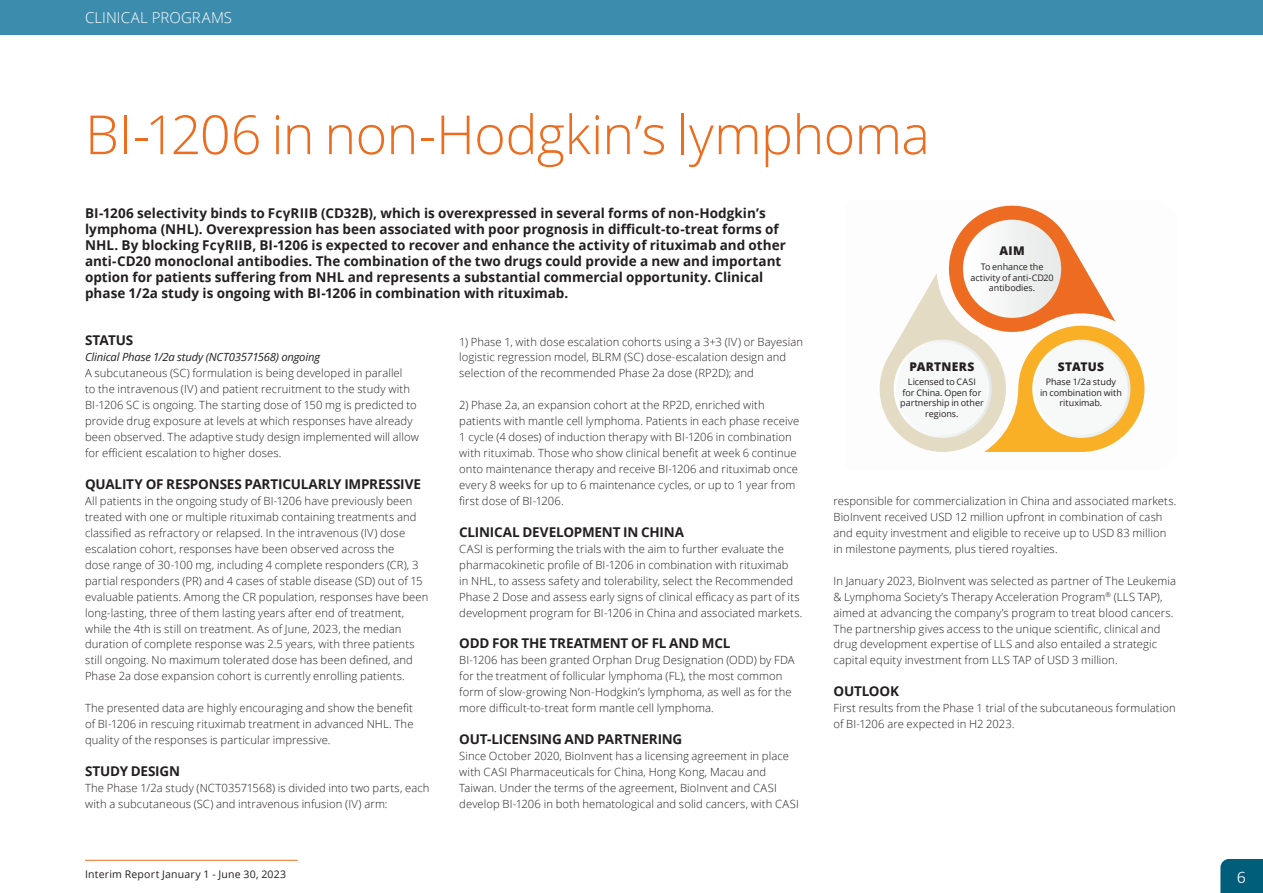
<style>
.page{position:relative;width:1263px;height:893px;background:#fff}
.page>*{position:absolute;margin:0;border:0;box-sizing:border-box;transform-origin:0 0}
.t1{font:300 54px "Open Sans";letter-spacing:-.015em;color:#ec6c20}
.t2{font:300 18px "Calibri";color:#fff}
.t3{font:300 15px "Open Sans";letter-spacing:.005em;color:#fff}
.t4{font:700 13.5px/15.9px "Open Sans";color:#231f20}
.t5{font:700 13.5px "Open Sans";letter-spacing:-.02em;color:#231f20}
.t6{font:800 12px "Open Sans";letter-spacing:.025em;color:#231f20}
.t7{font:300 11.25px/15.9px "Open Sans";letter-spacing:.01em;color:#231f20}
.t8{font:italic 11.25px "Open Sans";letter-spacing:-.015em;color:#231f20}
.t9{font:10.5px "Open Sans";letter-spacing:.02em;color:#231f20}
.t10{font:9px/10.5px "Open Sans";letter-spacing:-.005em;color:#231f20;text-align:center}
</style>
<div class="page">
<svg style="left:1220px;top:859px;width:43px;height:34px"></svg>
<hr style="left:85px;top:860px;width:213px;height:1px;background:#ec6c20">
<div style="left:0;top:0;width:1263px;height:34px;background:#3c8cad"></div>
<svg style="left:879px;top:205px;width:265px;height:247px"></svg>
<svg style="left:894px;top:340px;width:98px;height:98px"></svg>
<div style="left:963px;top:220px;width:98px;height:98px;background:#f1f3f2;border-radius:49px"></div>
<svg style="left:1032px;top:340px;width:98px;height:98px"></svg>
<div style="left:896px;top:342px;width:93px;height:93px;background:#f7f8f8;border-radius:50%"></div>
<div style="left:1035px;top:342px;width:93px;height:93px;background:#f7f8f8;border-radius:50%"></div>
<h3 class="t3" style="left:85px;top:7px;width:149px">CLINICAL PROGRAMS</h3>
<h3 class="t3" style="left:85px;top:7px;width:178px">FINANCIAL INFORMATION</h3>
<h1 class="t1" style="left:85px;top:98px;width:846px">BI-1206 in non-Hodgkin’s lymphoma</h1>
<p class="t4" style="left:85px;top:205px;width:702px">BI-1206 selectivity binds to FcγRIIB (CD32B), which is overexpressed in several forms of non-Hodgkin’s lymphoma (NHL). Overexpression has been associated with poor prognosis in difficult-to-treat forms of NHL. By blocking FcγRIIB, BI-1206 is expected to recover and enhance the activity of rituximab and other anti-CD20 monoclonal antibodies. The combination of the two drugs could provide a new and important option for patients suffering from NHL and represents a substantial commercial opportunity. Clinical phase 1/2a study is ongoing with BI-1206 in combination with rituximab.</p>
<p class="t4" style="left:85px;top:332px;width:50px">STATUS</p>
<p class="t8" style="left:85px;top:350px;width:237px">Clinical Phase 1/2a study (NCT03571568) ongoing</p>
<p class="t7" style="left:85px;top:365px;width:335px">A subcutaneous (SC) formulation is being developed in parallel<br>to the intravenous (IV) and patient recruitment to the study with BI-1206 SC is ongoing. The starting dose of 150 mg is predicted to provide drug exposure at levels at which responses have already been observed. The adaptive study design implemented will allow for efficient escalation to higher doses.</p>
<p class="t4" style="left:85px;top:476px;width:337px">QUALITY OF RESPONSES PARTICULARLY IMPRESSIVE</p>
<p class="t7" style="left:85px;top:493px;width:345px">All patients in the ongoing study of BI-1206 have previously been treated with one or multiple rituximab containing treatments and classified as refractory or relapsed. In the intravenous (IV) dose escalation cohort, responses have been observed across the<br>dose range of 30-100 mg, including 4 complete responders (CR), 3 partial responders (PR) and 4 cases of stable disease (SD) out of 15 evaluable patients. Among the CR population, responses have been long-lasting, three of them lasting years after end of treatment, while the 4th is still on treatment. As of June, 2023, the median duration of complete response was 2.5 years, with three patients still ongoing. No maximum tolerated dose has been defined, and Phase 2a dose expansion cohort is currently enrolling patients.</p>
<p class="t7" style="left:85px;top:700px;width:330px;text-align:justify">The presented data are highly encouraging and show the benefit of BI-1206 in rescuing rituximab treatment in advanced NHL. The quality of the responses is particular impressive.</p>
<p class="t4" style="left:85px;top:763px;width:97px">STUDY DESIGN</p>
<p class="t7" style="left:85px;top:780px;width:346px">The Phase 1/2a study (NCT03571568) is divided into two parts, each with a subcutaneous (SC) and intravenous infusion (IV) arm:</p>
<p class="t7" style="left:459px;top:333px;width:345px">1) Phase 1, with dose escalation cohorts using a 3+3 (IV) or Bayesian logistic regression model, BLRM (SC) dose-escalation design and selection of the recommended Phase 2a dose (RP2D); and</p>
<p class="t7" style="left:459px;top:397px;width:341px">2) Phase 2a, an expansion cohort at the RP2D, enriched with patients with mantle cell lymphoma. Patients in each phase receive 1 cycle (4 doses) of induction therapy with BI-1206 in combination with rituximab. Those who show clinical benefit at week 6 continue onto maintenance therapy and receive BI-1206 and rituximab once every 8 weeks for up to 6 maintenance cycles, or up to 1 year from first dose of BI-1206.</p>
<p class="t5" style="left:459px;top:522px;width:226px">CLINICAL DEVELOPMENT IN CHINA</p>
<p class="t7" style="left:459px;top:540px;width:345px">CASI is performing the trials with the aim to further evaluate the pharmacokinetic profile of BI-1206 in combination with rituximab<br>in NHL, to assess safety and tolerability, select the Recommended Phase 2 Dose and assess early signs of clinical efficacy as part of its development program for BI-1206 in China and associated markets.</p>
<p class="t4" style="left:459px;top:635px;width:273px">ODD FOR THE TREATMENT OF FL AND MCL</p>
<p class="t7" style="left:459px;top:652px;width:337px">BI-1206 has been granted Orphan Drug Designation (ODD) by FDA for the treatment of follicular lymphoma (FL), the most common form of slow-growing Non-Hodgkin’s lymphoma, as well as for the more difficult-to-treat form mantle cell lymphoma.</p>
<p class="t4" style="left:459px;top:731px;width:225px">OUT-LICENSING AND PARTNERING</p>
<p class="t7" style="left:459px;top:748px;width:341px">Since October 2020, BioInvent has a licensing agreement in place with CASI Pharmaceuticals for China, Hong Kong, Macau and Taiwan. Under the terms of the agreement, BioInvent and CASI develop BI-1206 in both hematological and solid cancers, with CASI</p>
<p class="t9" style="left:85px;top:867px;width:203px">Interim Report January 1 - June 30, 2023</p>
<p class="t6" style="left:999px;top:242px;width:27px">AIM</p>
<p class="t10" style="left:970px;top:261px;width:85px">To enhance the activity of anti-CD20 antibodies.</p>
<p class="t6" style="left:909px;top:357px;width:67px">PARTNERS</p>
<p class="t10" style="left:900px;top:377px;width:85px">Licensed to CASI<br>for China. Open for partnership in other regions.</p>
<p class="t6" style="left:1058px;top:357px;width:48px">STATUS</p>
<p class="t10" style="left:1040px;top:377px;width:83px">Phase 1/2a study<br>in combination with rituximab.</p>
<p class="t7" style="left:833px;top:493px;width:344px">responsible for commercialization in China and associated markets.<br>BioInvent received USD 12 million upfront in combination of cash and equity investment and eligible to receive up to USD 83 million in milestone payments, plus tiered royalties.</p>
<p class="t7" style="left:833px;top:572px;width:344px">In January 2023, BioInvent was selected as partner of The Leukemia &amp; Lymphoma Society’s Therapy Acceleration Program<sup>®</sup> (LLS TAP), aimed at advancing the company’s program to treat blood cancers.<br>The partnership gives access to the unique scientific, clinical and drug development expertise of LLS and also entailed a strategic capital equity investment from LLS TAP of USD 3 million.</p>
<p class="t4" style="left:833px;top:683px;width:67px">OUTLOOK</p>
<p class="t7" style="left:833px;top:700px;width:344px">First results from the Phase 1 trial of the subcutaneous formulation of BI-1206 are expected in H2 2023.</p>
<h2 class="t2" style="left:1237px;top:866px;width:11px">6</h2>
</div>
